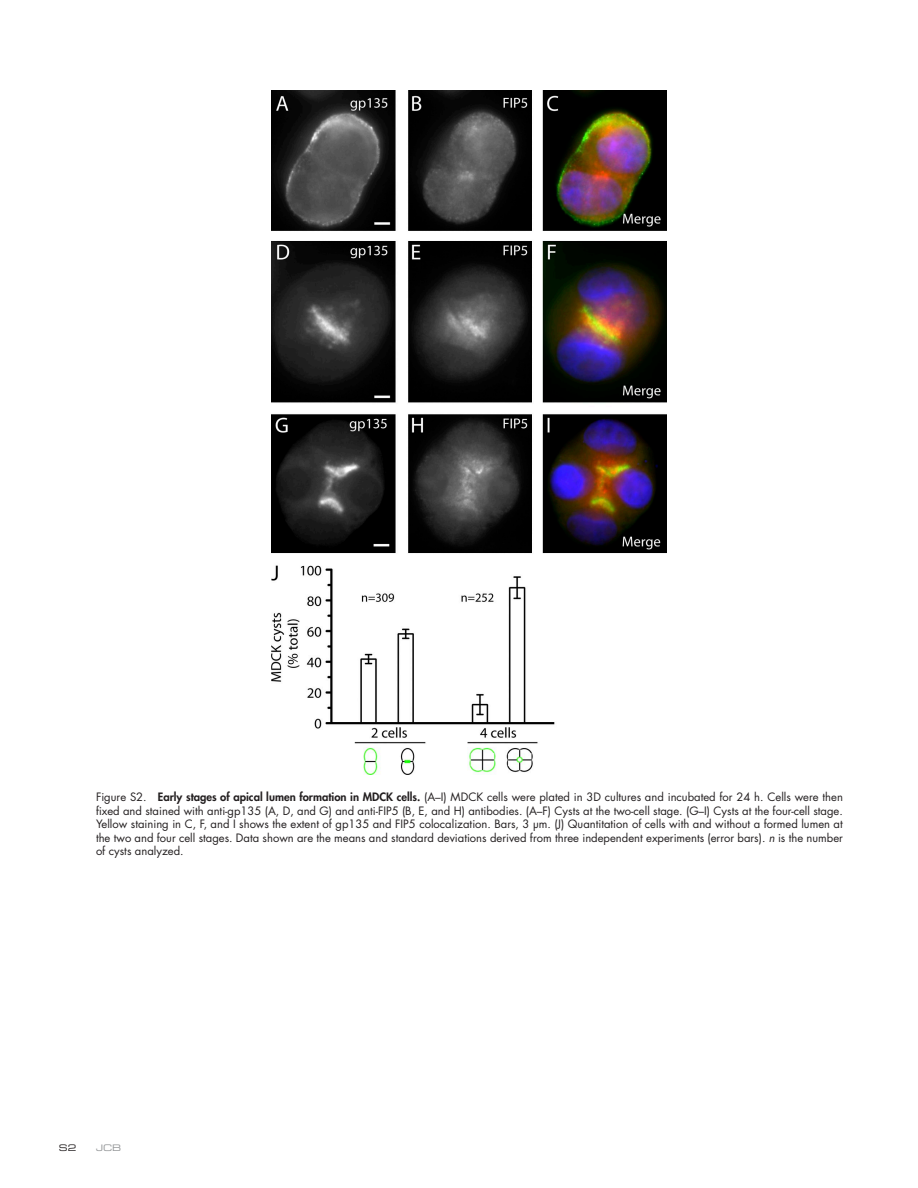
<style>
.page{position:relative;width:918px;height:1188px;background:#fff}
.page>*{position:absolute;margin:0;border:0;box-sizing:border-box;transform-origin:0 0}
.t1{font:11.25px/13.5px "Futura Std";color:#231f20;text-align:justify}
.t2{font:9px "Eurostile LT Std Ex 2";color:#949698}
.t3{font:9px "Eurostile LT Std Ex 2";color:#231f20}
.s1{font-weight:800}
.s2{font-style:italic}
</style>
<div class="page">
<img style="left:272px;top:90px;width:394px;height:684px">
<p class="t1" style="left:96px;top:791px;width:748px">Figure S2. <span class="s1">Early stages of apical lumen formation in MDCK cells.</span> (A–I) MDCK cells were plated in 3D cultures and incubated for 24 h. Cells were then fixed and stained with anti-gp135 (A, D, and G) and anti-FIP5 (B, E, and H) antibodies. (A–F) Cysts at the two-cell stage. (G–I) Cysts at the four-cell stage.<br>Yellow staining in C, F, and I shows the extent of gp135 and FIP5 colocalization. Bars, 3 µm. (J) Quantitation of cells with and without a formed lumen at the two and four cell stages. Data shown are the means and standard deviations derived from three independent experiments (error bars). <span class="s2">n</span> is the number of cysts analyzed.</p>
<p class="t3" style="left:59px;top:1142px;width:19px">S2</p>
<p class="t2" style="left:96px;top:1142px;width:27px">JCB</p>
</div>
